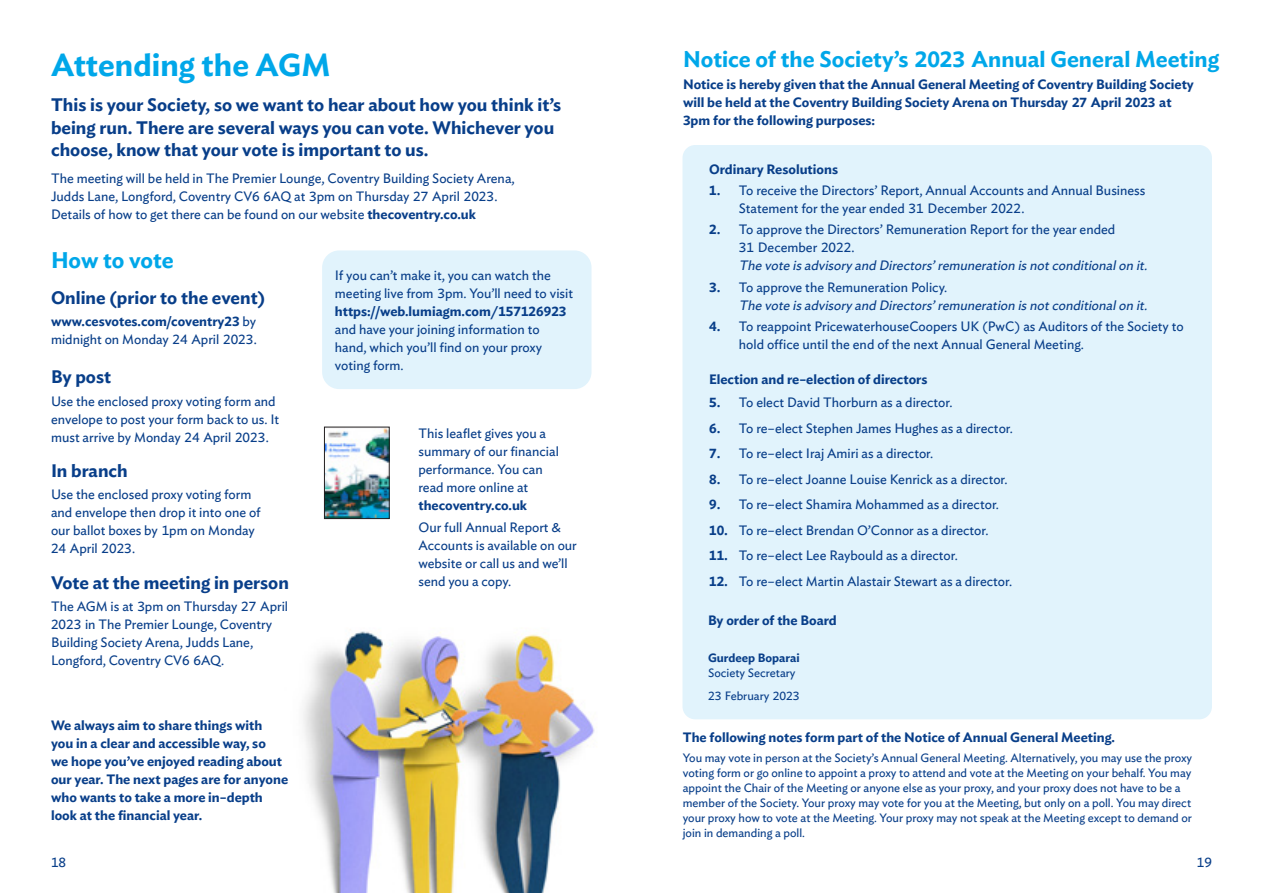
<style>
.page{position:relative;width:1263px;height:893px;background:#fff}
.page>*{position:absolute;margin:0;border:0;box-sizing:border-box;transform-origin:0 0}
.Header_4_-_semi_bold{font:600 31.5px "Ideal Sans";color:#00a7e9}
.Header_5_-_semi_bold{font:600 22.5px "Ideal Sans";color:#00a7e9}
.Body_copy_12pt_by_15{font:600 18px/22.5px "Ideal Sans";color:#083e89}
.Small_print_7pt_by_1{font:13.5px/18px "Ideal Sans";color:#083e89}
.Body_copy_9pt_by_10p{font:13.5px/18px "Ideal Sans";color:#083e89}
.Body_copy_9pt_by_12p{font:13.5px/18px "Ideal Sans";color:#083e89}
.Body_copy_9pt_by_12p-2{font:600 13.5px/18px "Ideal Sans";color:#083e89}
.Small_print_7pt_by_1-2{font:italic 13.5px "Ideal Sans";color:#083e89}
.Small_print_7pt_by_1-3{font:600 13.5px "Ideal Sans";color:#083e89}
.Small_print_8pt_by_1{font:12px/15px "Ideal Sans";color:#083e89}
.s1{font-weight:600}
</style>
<div class="page">
<div style="left:682px;top:145px;width:530px;height:574px;background:#e1f3fc;border-radius:13px"></div>
<img style="left:303px;top:460px;width:292px;height:433px">
<div style="left:322px;top:250px;width:269px;height:139px;background:#e1f3fc;border-radius:17px"></div>
<img style="left:326px;top:429px;width:61px;height:88px">
<div style="left:324px;top:427px;width:65px;height:92px;border:1px solid #231f20"></div>
<p class="Header_4_-_semi_bold" style="left:51px;top:41px;width:281px">Attending the AGM</p>
<p class="Body_copy_12pt_by_15" style="left:51px;top:93px;width:512px">This is your Society, so we want to hear about how you think it’s being run. There are several ways you can vote. Whichever you choose, know that your vote is important to us.</p>
<p class="Body_copy_9pt_by_12p" style="left:51px;top:168px;width:465px">The meeting will be held in The Premier Lounge, Coventry Building Society Arena,<br>Judds Lane, Longford, Coventry CV6 6AQ at 3pm on Thursday 27 April 2023.<br>Details of how to get there can be found on our website <span class="s1">thecoventry.co.uk</span></p>
<p class="Header_5_-_semi_bold" style="left:51px;top:243px;width:124px">How to vote</p>
<p class="Body_copy_12pt_by_15" style="left:51px;top:285px;width:215px">Online (prior to the event)</p>
<p class="Body_copy_9pt_by_12p" style="left:51px;top:311px;width:208px"><span class="s1">www.cesvotes.com/coventry23</span> by midnight on Monday 24 April 2023.</p>
<p class="Body_copy_12pt_by_15" style="left:51px;top:365px;width:62px">By post</p>
<p class="Body_copy_9pt_by_10p" style="left:51px;top:391px;width:230px">Use the enclosed proxy voting form and envelope to post your form back to us. It must arrive by Monday 24 April 2023.</p>
<p class="Body_copy_12pt_by_15" style="left:51px;top:458px;width:78px">In branch</p>
<p class="Body_copy_9pt_by_10p" style="left:51px;top:484px;width:211px">Use the enclosed proxy voting form and envelope then drop it into one of our ballot boxes by 1pm on Monday<br>24 April 2023.</p>
<p class="Body_copy_12pt_by_15" style="left:51px;top:570px;width:239px">Vote at the meeting in person</p>
<p class="Body_copy_9pt_by_10p" style="left:51px;top:596px;width:239px">The AGM is at 3pm on Thursday 27 April 2023 in The Premier Lounge, Coventry Building Society Arena, Judds Lane, Longford, Coventry CV6 6AQ.</p>
<p class="Body_copy_9pt_by_12p" style="left:335px;top:265px;width:240px">If you can’t make it, you can watch the meeting live from 3pm. You’ll need to visit <span class="s1">https://web.lumiagm.com/157126923 </span>and have your joining information to hand, which you’ll find on your proxy voting form.</p>
<p class="Body_copy_9pt_by_10p" style="left:418px;top:423px;width:142px">This leaflet gives you a summary of our financial performance. You can read more online at <span class="s1">thecoventry.co.uk</span></p>
<p class="Body_copy_9pt_by_10p" style="left:418px;top:517px;width:160px">Our full Annual Report &amp;<br>Accounts is available on our website or call us and we’ll send you a copy.</p>
<p class="Body_copy_9pt_by_12p-2" style="left:51px;top:715px;width:239px">We always aim to share things with<br>you in a clear and accessible way, so<br>we hope you’ve enjoyed reading about our year. The next pages are for anyone who wants to take a more in–depth look at the financial year.</p>
<p class="Body_copy_9pt_by_12p" style="left:51px;top:852px;width:17px">18</p>
<p class="Header_5_-_semi_bold" style="left:683px;top:41px;width:538px">Notice of the Society’s 2023 Annual General Meeting</p>
<p class="Body_copy_9pt_by_12p-2" style="left:683px;top:74px;width:512px">Notice is hereby given that the Annual General Meeting of Coventry Building Society will be held at the Coventry Building Society Arena on Thursday 27 April 2023 at<br>3pm for the following purposes:</p>
<p class="Small_print_7pt_by_1-3" style="left:709px;top:158px;width:130px">Ordinary Resolutions</p>
<p class="Small_print_7pt_by_1" style="left:739px;top:180px;width:408px;text-indent:-30px"><span class="s1">1.</span> To receive the Directors’ Report, Annual Accounts and Annual Business<br>Statement for the year ended 31 December 2022.</p>
<p class="Small_print_7pt_by_1" style="left:739px;top:220px;width:378px;text-indent:-30px"><span class="s1">2.</span> To approve the Directors’ Remuneration Report for the year ended<br>31 December 2022.</p>
<p class="Small_print_7pt_by_1-2" style="left:739px;top:255px;width:413px">The vote isadvisory and Directors’remuneration isnotconditionalon it.</p>
<p class="Small_print_7pt_by_1" style="left:709px;top:278px;width:240px"><span class="s1">3.</span> To approve the Remuneration Policy.</p>
<p class="Small_print_7pt_by_1-2" style="left:739px;top:295px;width:413px">The vote isadvisory and Directors’remuneration isnotconditionalon it.</p>
<p class="Small_print_7pt_by_1" style="left:739px;top:316px;width:446px;text-indent:-30px"><span class="s1">4.</span> To reappoint PricewaterhouseCoopers UK (PwC) as Auditors of the Society to hold office until the end of the next Annual General Meeting.</p>
<p class="Small_print_7pt_by_1-3" style="left:709px;top:369px;width:220px">Election and re–election of directors</p>
<p class="Small_print_7pt_by_1" style="left:709px;top:393px;width:245px"><span class="s1">5.</span> To elect David Thorburn as a director.</p>
<p class="Small_print_7pt_by_1" style="left:709px;top:418px;width:305px"><span class="s1">6.</span> To re–elect Stephen James Hughes as a director.</p>
<p class="Small_print_7pt_by_1" style="left:709px;top:444px;width:226px"><span class="s1">7.</span> To re–elect Iraj Amiri as a director.</p>
<p class="Small_print_7pt_by_1" style="left:709px;top:469px;width:300px"><span class="s1">8.</span> To re–elect Joanne Louise Kenrick as a director.</p>
<p class="Small_print_7pt_by_1" style="left:709px;top:495px;width:291px"><span class="s1">9.</span> To re–elect Shamira Mohammed as a director.</p>
<p class="Small_print_7pt_by_1" style="left:709px;top:520px;width:281px"><span class="s1">10.</span> To re–elect Brendan O’Connor as a director.</p>
<p class="Small_print_7pt_by_1" style="left:709px;top:546px;width:250px"><span class="s1">11.</span> To re–elect Lee Raybould as a director.</p>
<p class="Small_print_7pt_by_1" style="left:709px;top:571px;width:305px"><span class="s1">12.</span> To re–elect Martin Alastair Stewart as a director.</p>
<p class="Body_copy_9pt_by_12p-2" style="left:708px;top:611px;width:130px">By order of the Board</p>
<p class="Small_print_8pt_by_1" style="left:708px;top:649px;width:93px"><span class="s1">Gurdeep Boparai<br></span>Society Secretary</p>
<p class="Small_print_8pt_by_1" style="left:708px;top:687px;width:93px">23 February 2023</p>
<p class="Body_copy_9pt_by_12p-2" style="left:683px;top:727px;width:434px">The following notes form part of the Notice of Annual General Meeting.</p>
<p class="Small_print_8pt_by_1" style="left:683px;top:749px;width:511px">You may vote in person at the Society’s Annual General Meeting. Alternatively, you may use the proxy voting form or go online to appoint a proxy to attend and vote at the Meeting on your behalf. You may appoint the Chair of the Meeting or anyone else as your proxy, and your proxy does not have to be a member of the Society. Your proxy may vote for you at the Meeting, but only on a poll. You may direct your proxy how to vote at the Meeting. Your proxy may not speak at the Meeting except to demand or join in demanding a poll.</p>
<p class="Body_copy_9pt_by_12p" style="left:1197px;top:852px;width:17px">19</p>
</div>
